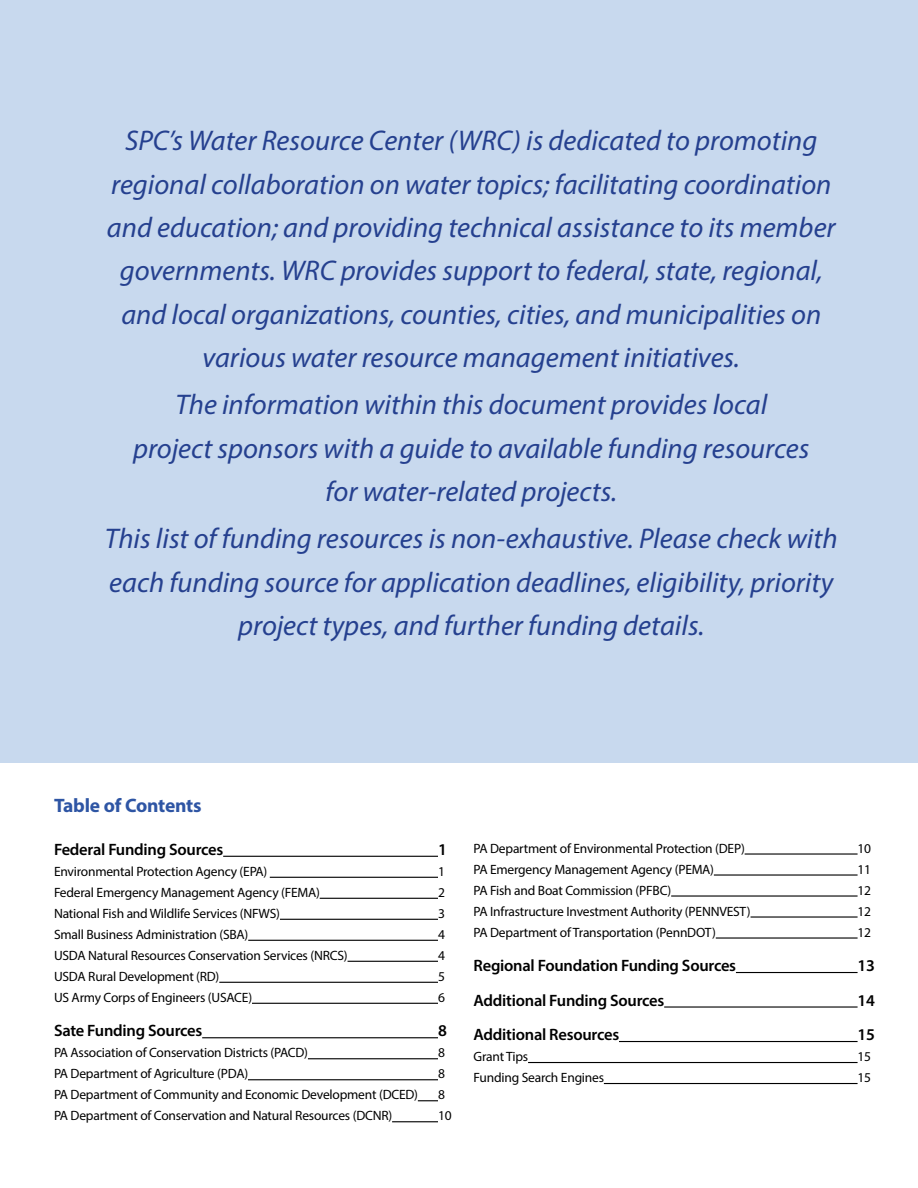
<style>
.page{position:relative;width:918px;height:1188px;background:#fff}
.page>*{position:absolute;margin:0;border:0;box-sizing:border-box;transform-origin:0 0}
.t1{font:italic 28.5px/43.5px "Myriad Pro";color:#25408f;text-align:center}
.t2{font:700 19.5px "Myriad Pro";letter-spacing:-.01em;color:#2e55a4}
.t3{font:600 16.5px "Myriad Pro";letter-spacing:-.015em;color:#000}
.t4{font:13.5px "Myriad Pro";letter-spacing:-.015em;color:#000}
</style>
<div class="page">
<div style="left:0;top:0;width:918px;height:762px;background:#c8d9ee"></div>
<hr style="left:223px;top:856px;width:215px;height:1px;background:#000">
<hr style="left:270px;top:877px;width:168px;height:1px;background:#000">
<hr style="left:320px;top:898px;width:118px;height:1px;background:#000">
<hr style="left:280px;top:919px;width:158px;height:1px;background:#000">
<hr style="left:248px;top:940px;width:190px;height:1px;background:#000">
<hr style="left:348px;top:961px;width:90px;height:1px;background:#000">
<hr style="left:219px;top:982px;width:219px;height:1px;background:#000">
<hr style="left:252px;top:1003px;width:186px;height:1px;background:#000">
<hr style="left:202px;top:1037px;width:236px;height:1px;background:#000">
<hr style="left:308px;top:1058px;width:130px;height:1px;background:#000">
<hr style="left:248px;top:1079px;width:190px;height:1px;background:#000">
<svg style="left:418px;top:1100px;width:20px;height:1px"></svg>
<hr style="left:392px;top:1121px;width:46px;height:1px;background:#000">
<hr style="left:745px;top:853px;width:113px;height:2px;background:#000">
<hr style="left:714px;top:874px;width:144px;height:2px;background:#000">
<hr style="left:671px;top:895px;width:187px;height:2px;background:#000">
<hr style="left:751px;top:916px;width:107px;height:2px;background:#000">
<hr style="left:716px;top:937px;width:142px;height:2px;background:#000">
<hr style="left:736px;top:972px;width:122px;height:1px;background:#000">
<hr style="left:664px;top:1006px;width:194px;height:2px;background:#000">
<hr style="left:619px;top:1041px;width:239px;height:1px;background:#000">
<hr style="left:528px;top:1062px;width:330px;height:1px;background:#000">
<hr style="left:604px;top:1083px;width:254px;height:1px;background:#000">
<p class="t1" style="left:107px;top:118px;width:730px">SPC’s Water Resource Center (WRC) is dedicated to promoting regional collaboration on water topics; facilitating coordination and education; and providing technical assistance to its member governments. WRC provides support to federal, state, regional, and local organizations, counties, cities, and municipalities on various water resource management initiatives.</p>
<h1 class="t1" style="left:133px;top:383px;width:678px">The information within this document provides local project sponsors with a guide to available funding resources for water-related projects.</h1>
<h1 class="t1" style="left:105px;top:517px;width:734px">This list of funding resources is non-exhaustive. Please check with each funding source for application deadlines, eligibility, priority project types, and further funding details.</h1>
<h2 class="t2" style="left:54px;top:793px;width:149px">Table of Contents</h2>
<p class="t3" style="left:54px;top:839px;width:171px">Federal Funding Sources</p>
<p class="t3" style="left:438px;top:839px;width:10px">1</p>
<p class="t4" style="left:54px;top:863px;width:215px">Environmental Protection Agency (EPA)</p>
<p class="t4" style="left:438px;top:863px;width:8px">1</p>
<p class="t4" style="left:54px;top:884px;width:267px">Federal Emergency Management Agency (FEMA)</p>
<p class="t4" style="left:438px;top:884px;width:8px">2</p>
<p class="t4" style="left:54px;top:905px;width:228px">National Fish and Wildlife Services (NFWS)</p>
<p class="t4" style="left:438px;top:905px;width:8px">3</p>
<p class="t4" style="left:54px;top:926px;width:196px">Small Business Administration (SBA)</p>
<p class="t4" style="left:438px;top:926px;width:8px">4</p>
<p class="t4" style="left:54px;top:947px;width:295px">USDA Natural Resources Conservation Services (NRCS)</p>
<p class="t4" style="left:438px;top:947px;width:8px">4</p>
<p class="t4" style="left:54px;top:968px;width:167px">USDA Rural Development (RD)</p>
<p class="t4" style="left:438px;top:968px;width:8px">5</p>
<p class="t4" style="left:54px;top:989px;width:200px">US Army Corps of Engineers (USACE)</p>
<p class="t4" style="left:438px;top:989px;width:8px">6</p>
<p class="t3" style="left:54px;top:1020px;width:150px">Sate Funding Sources</p>
<p class="t3" style="left:438px;top:1020px;width:10px">8</p>
<p class="t4" style="left:54px;top:1044px;width:256px">PA Association of Conservation Districts (PACD)</p>
<p class="t4" style="left:438px;top:1044px;width:8px">8</p>
<p class="t4" style="left:54px;top:1065px;width:196px">PA Department of Agriculture (PDA)</p>
<p class="t4" style="left:438px;top:1065px;width:8px">8</p>
<p class="t4" style="left:54px;top:1086px;width:366px">PA Department of Community and Economic Development (DCED)</p>
<p class="t4" style="left:438px;top:1086px;width:8px">8</p>
<p class="t4" style="left:54px;top:1107px;width:340px">PA Department of Conservation and Natural Resources (DCNR)</p>
<p class="t4" style="left:438px;top:1107px;width:15px">10</p>
<p class="t4" style="left:474px;top:840px;width:273px">PA Department of Environmental Protection (DEP)</p>
<p class="t4" style="left:858px;top:840px;width:15px">10</p>
<p class="t4" style="left:474px;top:861px;width:242px">PA Emergency Management Agency (PEMA)</p>
<p class="t4" style="left:858px;top:861px;width:15px">11</p>
<p class="t4" style="left:474px;top:882px;width:199px">PA Fish and Boat Commission (PFBC)</p>
<p class="t4" style="left:858px;top:882px;width:15px">12</p>
<p class="t4" style="left:474px;top:903px;width:279px">PA Infrastructure Investment Authority (PENNVEST)</p>
<p class="t4" style="left:858px;top:903px;width:15px">12</p>
<p class="t4" style="left:474px;top:924px;width:244px">PA Department of Transportation (PennDOT)</p>
<p class="t4" style="left:858px;top:924px;width:15px">12</p>
<p class="t3" style="left:474px;top:955px;width:264px">Regional Foundation Funding Sources</p>
<p class="t3" style="left:858px;top:955px;width:19px">13</p>
<p class="t3" style="left:474px;top:989px;width:192px">Additional Funding Sources</p>
<p class="t3" style="left:858px;top:989px;width:19px">14</p>
<p class="t3" style="left:474px;top:1024px;width:147px">Additional Resources</p>
<p class="t3" style="left:858px;top:1024px;width:19px">15</p>
<p class="t4" style="left:474px;top:1048px;width:56px">Grant Tips</p>
<p class="t4" style="left:858px;top:1048px;width:15px">15</p>
<p class="t4" style="left:474px;top:1069px;width:132px">Funding Search Engines</p>
<p class="t4" style="left:858px;top:1069px;width:15px">15</p>
</div>
